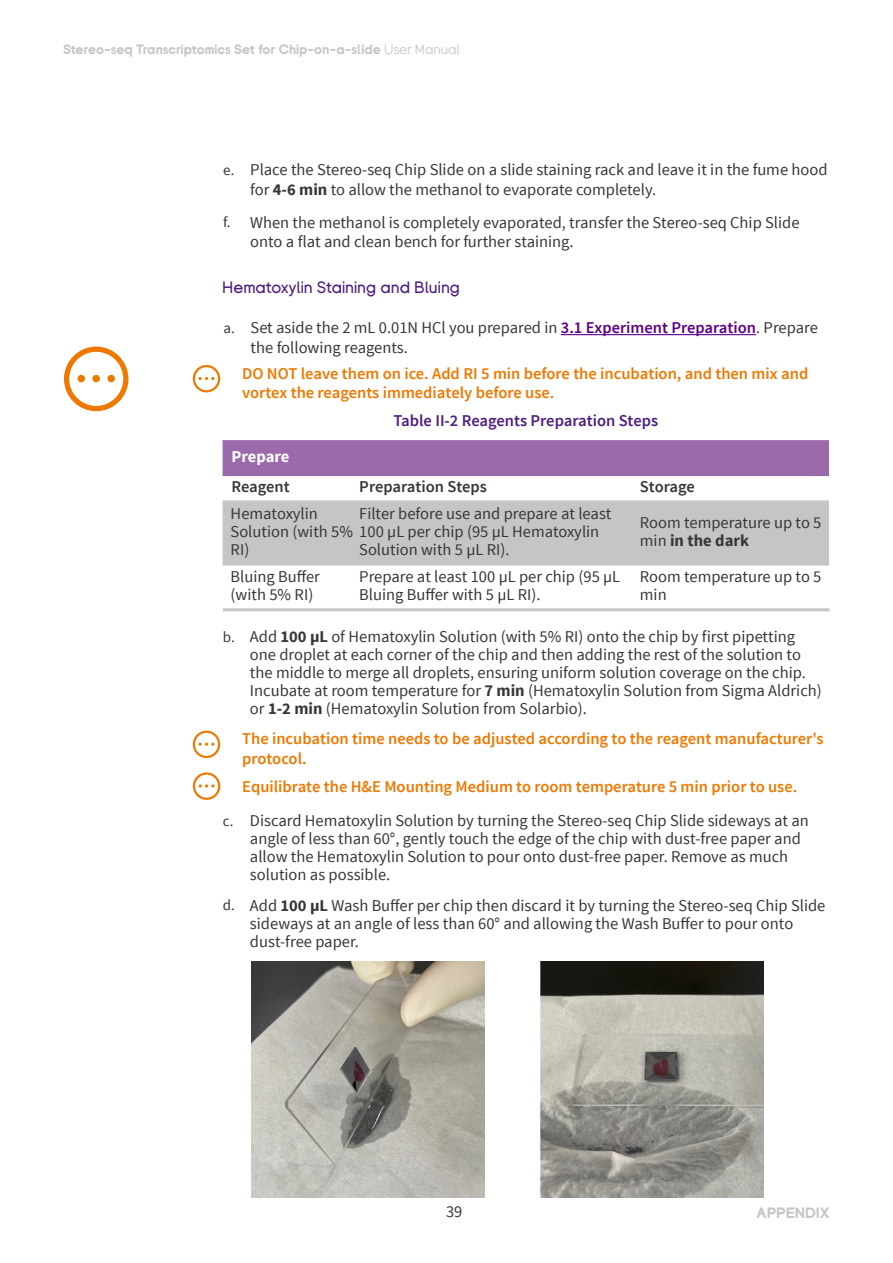
<style>
.page{position:relative;width:893px;height:1263px;background:#fff}
.page>*{position:absolute;margin:0;border:0;box-sizing:border-box;transform-origin:0 0}
.t1{font:16.5px/18px "Source Sans Pro";color:#363738}
.t2{font:600 16.5px/19.8px "Source Sans Pro";color:#ee7800}
.t3{font:600 16.5px "Source Sans Pro";color:#4f1e80}
.t4{font:600 16.5px "Source Sans Pro";color:#363738}
.t5{font:500 16.5px "BGI";color:#4f1e80}
.t6{font:700 16.5px "Source Sans Pro";letter-spacing:-.005em;color:#fff}
.t7{font:700 15px "BGI";color:#c4c6c4}
.t8{font:700 13.5px "BGI";color:#c4c6c4}
.s1{font-weight:400}
.s2{font-size:15px}
.s3{font-weight:700}
.s4{font-weight:600;color:#5e0085}
</style>
<div class="page">
<hr style="left:561px;top:334px;width:195px;height:1px;background:#5e0085">
<div style="left:223px;top:440px;width:606px;height:36px;background:#9b6aab"></div>
<svg style="left:223px;top:476px;width:606px;height:1px"></svg>
<div style="left:223px;top:500px;width:606px;height:66px;background:#c4c6c4"></div>
<hr style="left:223px;top:608px;width:607px;height:3px;background:#c4c6c4">
<svg style="left:193px;top:731px;width:27px;height:27px"></svg>
<img style="left:251px;top:961px;width:234px;height:236px">
<img style="left:541px;top:961px;width:222px;height:236px">
<svg style="left:193px;top:365px;width:27px;height:27px"></svg>
<svg style="left:64px;top:347px;width:64px;height:64px"></svg>
<div style="left:78px;top:375px;width:7px;height:7px;background:#ee7800;border-radius:50%"></div>
<div style="left:92px;top:375px;width:8px;height:7px;background:#ee7800;border-radius:50%"></div>
<div style="left:107px;top:375px;width:8px;height:7px;background:#ee7800;border-radius:50%"></div>
<svg style="left:193px;top:772px;width:27px;height:28px"></svg>
<p class="t8" style="left:63px;top:43px;width:398px">Stereo-seq Transcriptomics Set for Chip-on-a-slide <span class="s1">User Manual</span></p>
<p class="t1" style="left:250px;top:160px;width:579px;line-height:19.8px;text-indent:-27px"><span class="s2">e.</span> Place the Stereo-seq Chip Slide on a slide staining rack and leave it in the fume hood for <span class="s3">4-6 min</span> to allow the methanol to evaporate completely.</p>
<p class="t1" style="left:250px;top:213px;width:551px;line-height:19.8px;text-indent:-27px"><span class="s2">f.</span> When the methanol is completely evaporated, transfer the Stereo-seq Chip Slide onto a flat and clean bench for further staining.</p>
<p class="t5" style="left:222px;top:279px;width:239px">Hematoxylin Staining and Bluing</p>
<p class="t1" style="left:251px;top:318px;width:569px;line-height:19.8px;text-indent:-27px"><span class="s2">a.</span> Set aside the 2 mL 0.01N HCl you prepared in <span class="s4">3.1 Experiment Preparation</span>. Prepare the following reagents.</p>
<p class="t2" style="left:242px;top:364px;width:568px">DO NOT leave them on ice. Add RI 5 min before the incubation, and then mix and vortex the reagents immediately before use.</p>
<p class="t3" style="left:393px;top:410px;width:266px">Table II-2 Reagents Preparation Steps</p>
<p class="t6" style="left:232px;top:446px;width:59px">Prepare</p>
<p class="t4" style="left:231px;top:476px;width:60px">Reagent</p>
<p class="t4" style="left:359px;top:476px;width:129px">Preparation Steps</p>
<p class="t4" style="left:640px;top:476px;width:56px">Storage</p>
<p class="t1" style="left:231px;top:505px;width:370px">Hematoxylin<br>Solution (with 5% 100 µ L per chip (95 µ L Hematoxylin<br>RI)</p>
<p class="t1" style="left:359px;top:496px;width:254px;line-height:36px">Filter before use and prepare at least<br>Solution with 5 µ L RI).</p>
<p class="t1" style="left:640px;top:514px;width:183px">Room temperature up to 5 min <span class="s3">in the dark</span></p>
<p class="t1" style="left:231px;top:568px;width:91px">Bluing Buffer (with 5% RI)</p>
<p class="t1" style="left:359px;top:568px;width:262px">Prepare at least 100 µ L per chip (95 µ L<br>Bluing Buffer with 5 µ L RI).</p>
<p class="t1" style="left:640px;top:568px;width:183px">Room temperature up to 5 min</p>
<p class="t1" style="left:250px;top:628px;width:573px;text-indent:-27px"><span class="s2">b.</span> Add <span class="s3">100 μL</span> of Hematoxylin Solution (with 5% RI) onto the chip by first pipetting one droplet at each corner of the chip and then adding the rest of the solution to the middle to merge all droplets, ensuring uniform solution coverage on the chip.<br>Incubate at room temperature for <span class="s3">7 min</span> (Hematoxylin Solution from Sigma Aldrich) or <span class="s3">1-2 min</span> (Hematoxylin Solution from Solarbio).</p>
<p class="t2" style="left:242px;top:729px;width:583px">The incubation time needs to be adjusted according to the reagent manufacturer's protocol.</p>
<p class="t2" style="left:242px;top:777px;width:556px">Equilibrate the H&amp;E Mounting Medium to room temperature 5 min prior to use.</p>
<p class="t1" style="left:250px;top:812px;width:560px;text-indent:-27px"><span class="s2">c.</span> Discard Hematoxylin Solution by turning the Stereo-seq Chip Slide sideways at an angle of less than 60°, gently touch the edge of the chip with dust-free paper and allow the Hematoxylin Solution to pour onto dust-free paper. Remove as much solution as possible.</p>
<p class="t1" style="left:250px;top:897px;width:577px;text-indent:-27px"><span class="s2">d.</span> Add <span class="s3">100 μL</span> Wash Buffer per chip then discard it by turning the Stereo-seq Chip Slide sideways at an angle of less than 60° and allowing the Wash Buffer to pour onto dust-free paper.</p>
<p class="t1" style="left:446px;top:1203px;width:18px">39</p>
<p class="t7" style="left:757px;top:1205px;width:74px">APPENDIX</p>
</div>
